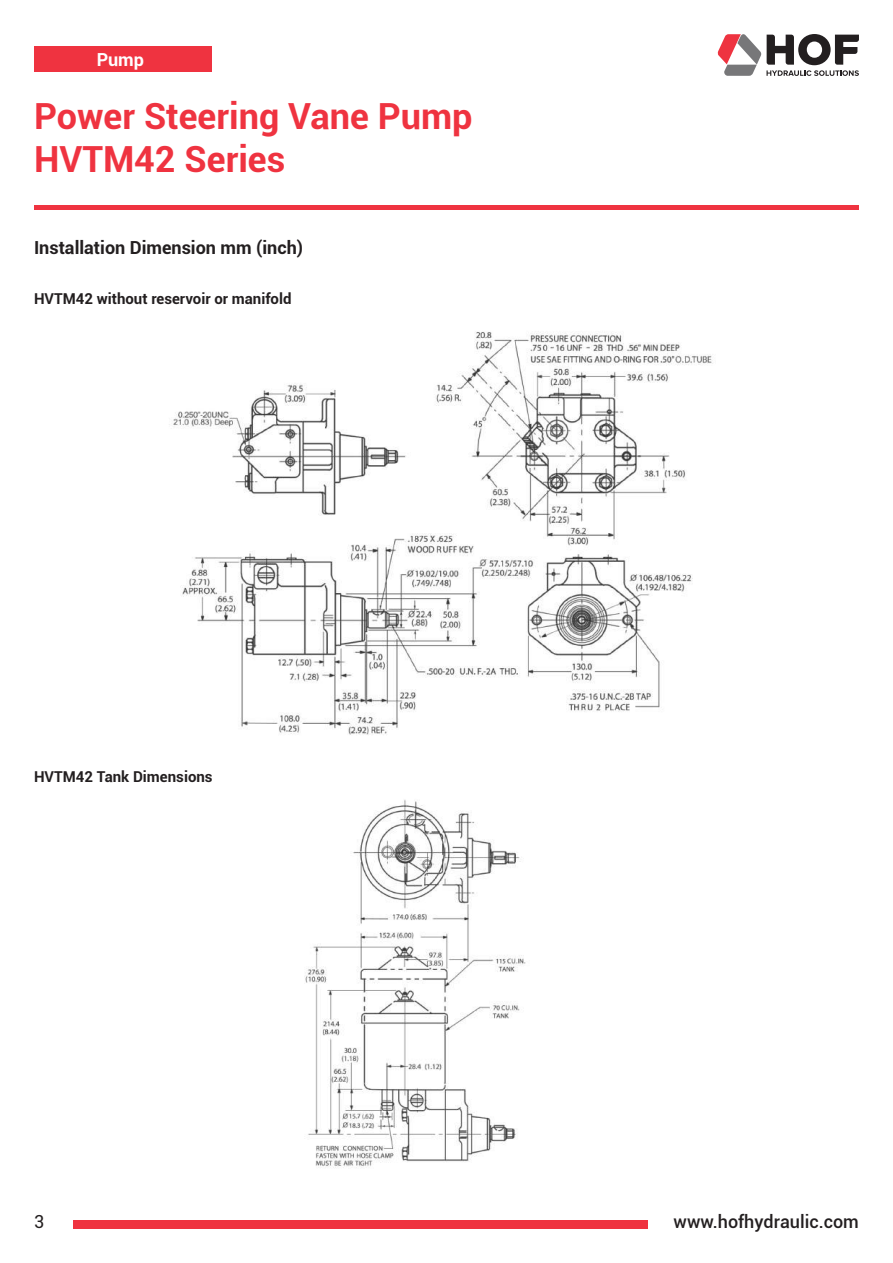
<style>
.page{position:relative;width:893px;height:1263px;background:#fff}
.page>*{position:absolute;margin:0;border:0;box-sizing:border-box;transform-origin:0 0}
.t1{font:700 36px/43.2px "Roboto";color:#ef3340}
.t2{font:700 18px "Roboto";color:#231f20}
.t3{font:500 18px "Roboto";color:#231f20}
.t4{font:700 18px "Roboto";color:#fff}
.t5{font:18px "Roboto";color:#231f20}
.t6{font:700 15px "Roboto";color:#231f20}
</style>
<div class="page">
<hr style="left:34px;top:205px;width:825px;height:4px;background:#ef3340">
<div style="left:74px;top:1220px;width:574px;height:9px;background:#ef3340"></div>
<div style="left:34px;top:46px;width:178px;height:26px;background:#ef3340"></div>
<svg style="left:717px;top:34px;width:142px;height:42px"></svg>
<img style="left:169px;top:331px;width:544px;height:404px">
<img style="left:304px;top:799px;width:222px;height:369px">
<p class="t4" style="left:97px;top:46px;width:49px">Pump</p>
<h1 class="t1" style="left:34px;top:93px;width:440px">Power Steering Vane Pump<br>HVTM42 Series</h1>
<p class="t2" style="left:34px;top:235px;width:271px">Installation Dimension mm (inch)</p>
<p class="t6" style="left:34px;top:288px;width:259px">HVTM42 without reservoir or manifold</p>
<p class="t6" style="left:34px;top:766px;width:180px">HVTM42 Tank Dimensions</p>
<p class="t5" style="left:34px;top:1209px;width:12px">3</p>
<p class="t3" style="left:674px;top:1209px;width:187px">www.hofhydraulic.com</p>
</div>
